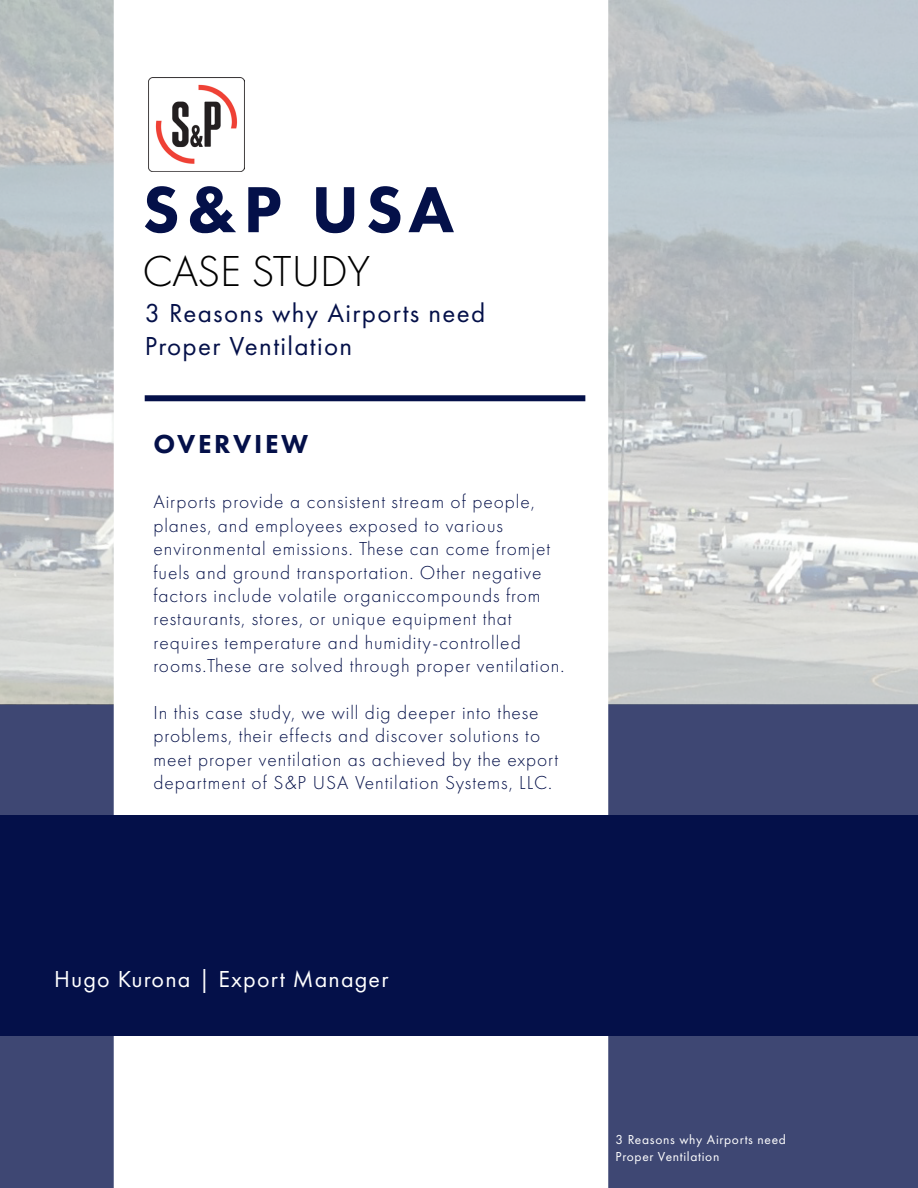
<style>
.page{position:relative;width:918px;height:1188px;background:#fff}
.page>*{position:absolute;margin:0;border:0;box-sizing:border-box;transform-origin:0 0}
.t1{font:800 67.5px "Futura PT";color:#041049}
.t2{font:300 45px "Futura PT";letter-spacing:-.02em;color:#000}
.t3{font:27px/32.4px "Futura PT";letter-spacing:.05em;color:#041049}
.t4{font:800 27px "Futura PT";letter-spacing:.1em;color:#041049}
.t5{font:24px "Futura PT";letter-spacing:.05em;color:#fff}
.t6{font:300 19.5px/23.4px "Futura PT";letter-spacing:.05em;color:#041049}
.t7{font:13.5px/16.2px "Futura PT";letter-spacing:.05em;color:#fff}
</style>
<div class="page">
<div style="left:0;top:704px;width:918px;height:484px;background:#3e4773;border:2px solid #041049"></div>
<img style="left:0;top:0;width:918px;height:704px">
<div style="left:114px;top:0;width:494px;height:1188px;background:#fff"></div>
<div style="left:0;top:815px;width:918px;height:220px;background:#041049"></div>
<img style="left:148px;top:78px;width:96px;height:94px">
<div style="left:145px;top:395px;width:440px;height:6px;background:#041049"></div>
<h1 class="t1" style="left:143px;top:167px;width:313px">S&amp;P USA</h1>
<h2 class="t2" style="left:143px;top:246px;width:229px">CASE STUDY</h2>
<h3 class="t3" style="left:145px;top:297px;width:342px">3 Reasons why Airports need<br>Proper Ventilation</h3>
<h3 class="t4" style="left:153px;top:427px;width:157px">OVERVIEW</h3>
<p class="t6" style="left:153px;top:490px;width:413px">Airports provide a consistent stream of people, planes, and employees exposed to various environmental emissions. These can come fromjet fuels and ground transportation. Other negative factors include volatile organiccompounds from restaurants, stores, or unique equipment that requires temperature and humidity-controlled rooms.These are solved through proper ventilation.</p>
<p class="t6" style="left:153px;top:701px;width:406px">In this case study, we will dig deeper into these problems, their effects and discover solutions to meet proper ventilation as achieved by the export department of S&amp;P USA Ventilation Systems, LLC.</p>
<p class="t5" style="left:54px;top:965px;width:336px">Hugo Kurona | Export Manager</p>
<p class="t7" style="left:616px;top:1132px;width:172px">3 Reasons why Airports need<br>Proper Ventilation</p>
</div>
